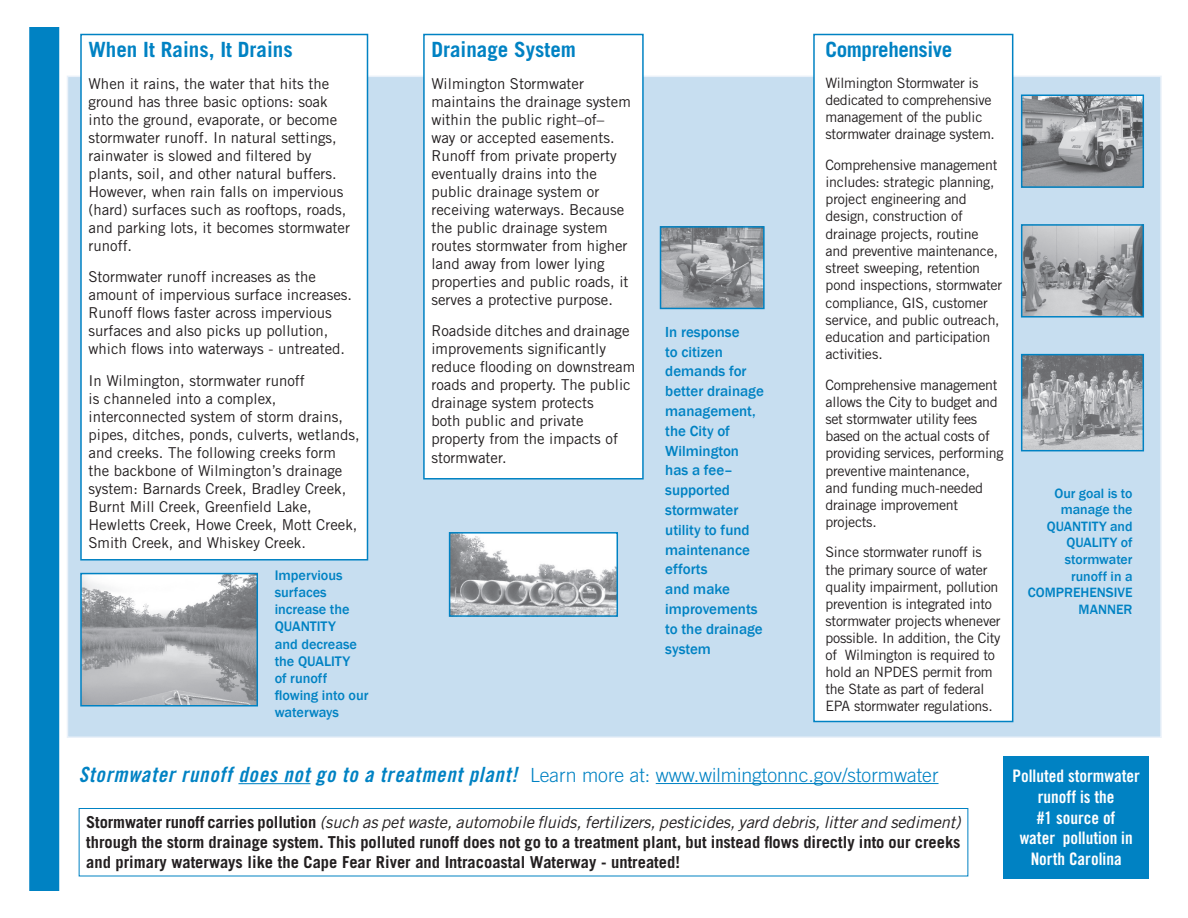
<style>
.page{position:relative;width:1188px;height:918px;background:#fff}
.page>*{position:absolute;margin:0;border:0;box-sizing:border-box;transform-origin:0 0}
.t1{font:21px "Trade Gothic LT Std Bd Cn 20 Obl";letter-spacing:.04em;color:#0082c3}
.t2{font:700 21px "Trade Gothic LT Std";color:#0082c3}
.t3{font:700 21px "Trade Gothic LT Std";letter-spacing:-.02em;color:#0082c3}
.t4{font:17.25px/20.7px "Trade Gothic LT Std Bd Cn 20";color:#fff;text-align:center}
.t5{font:700 16.5px/19.8px "Trade Gothic LT Std";color:#231f20;text-align:justify}
.t6{font:15px/18px "Trade Gothic LT Std";color:#231f20}
.t7{font:500 15px/19.8px "Franklin Gothic";color:#0082c3}
.t8{font:14.25px/17.1px "Trade Gothic LT Std";letter-spacing:-.02em;color:#231f20}
.t9{font:500 14.25px/17.1px "Franklin Gothic";color:#0082c3}
.t10{font:500 13.8px/16.6px "Franklin Gothic";color:#0082c3;text-align:right}
.s1{font-family:"Trade Gothic LT Std";font-weight:300;font-size:19.5px}
.s2{font-weight:400;font-style:italic}
</style>
<div class="page">
<div style="left:67px;top:76px;width:1095px;height:662px;background:#c7def0;border:2px solid #eaf1f9"></div>
<div style="left:29px;top:27px;width:30px;height:864px;background:#0082c3"></div>
<div style="left:79px;top:808px;width:889px;height:68px;border:1px solid #0082c3"></div>
<hr style="left:238px;top:783px;width:72px;height:1px;background:#0082c3">
<hr style="left:656px;top:783px;width:283px;height:1px;background:#0082c3">
<div style="left:1004px;top:756px;width:145px;height:122px;background:#0082c3"></div>
<div style="left:81px;top:34px;width:287px;height:526px;background:#fff"></div>
<div style="left:80px;top:34px;width:288px;height:527px;border:2px solid #0082c3"></div>
<img style="left:83px;top:576px;width:172px;height:127px">
<div style="left:80px;top:573px;width:178px;height:133px;border:2px solid #0082c3"></div>
<img style="left:452px;top:535px;width:163px;height:79px">
<div style="left:449px;top:532px;width:169px;height:85px;border:2px solid #0082c3"></div>
<div style="left:424px;top:34px;width:219px;height:445px;background:#fff"></div>
<div style="left:423px;top:34px;width:221px;height:446px;border:2px solid #0082c3"></div>
<img style="left:663px;top:229px;width:99px;height:77px">
<div style="left:660px;top:226px;width:105px;height:83px;border:2px solid #0082c3"></div>
<div style="left:814px;top:34px;width:199px;height:688px;background:#fff"></div>
<div style="left:813px;top:34px;width:200px;height:688px;border:2px solid #0082c3"></div>
<img style="left:1024px;top:357px;width:117px;height:91px">
<div style="left:1021px;top:354px;width:123px;height:97px;border:2px solid #0082c3"></div>
<img style="left:1024px;top:227px;width:117px;height:88px">
<div style="left:1021px;top:224px;width:123px;height:94px;border:2px solid #0082c3"></div>
<img style="left:1024px;top:98px;width:117px;height:87px">
<div style="left:1021px;top:95px;width:123px;height:93px;border:2px solid #0082c3"></div>
<h1 class="t2" style="left:88px;top:37px;width:206px">When It Rains, It Drains</h1>
<p class="t6" style="left:88px;top:74px;width:263px">When it rains, the water that hits the ground has three basic options: soak into the ground, evaporate, or become stormwater runoff. In natural settings, rainwater is slowed and filtered by plants, soil, and other natural buffers.<br>However, when rain falls on impervious (hard) surfaces such as rooftops, roads, and parking lots, it becomes stormwater runoff.</p>
<p class="t6" style="left:88px;top:268px;width:265px">Stormwater runoff increases as the amount of impervious surface increases.<br>Runoff flows faster across impervious surfaces and also picks up pollution, which flows into waterways - untreated.</p>
<p class="t6" style="left:88px;top:371px;width:273px">In Wilmington, stormwater runoff<br>is channeled into a complex, interconnected system of storm drains, pipes, ditches, ponds, culverts, wetlands, and creeks. The following creeks form the backbone of Wilmington’s drainage system: Barnards Creek, Bradley Creek, Burnt Mill Creek, Greenfield Lake, Hewletts Creek, Howe Creek, Mott Creek, Smith Creek, and Whiskey Creek.</p>
<p class="t9" style="left:275px;top:567px;width:95px">Impervious surfaces increase the<br>QUANTITY<br>and decrease the QUALITY<br>of runoff flowing into our waterways</p>
<h1 class="t2" style="left:431px;top:37px;width:146px">Drainage System</h1>
<p class="t6" style="left:431px;top:74px;width:201px">Wilmington Stormwater maintains the drainage system within the public right–of– way or accepted easements.<br>Runoff from private property eventually drains into the public drainage system or receiving waterways. Because the public drainage system routes stormwater from higher land away from lower lying properties and public roads, it serves a protective purpose.</p>
<p class="t6" style="left:431px;top:322px;width:205px">Roadside ditches and drainage improvements significantly reduce flooding on downstream roads and property. The public drainage system protects<br>both public and private property from the impacts of stormwater.</p>
<p class="t7" style="left:665px;top:322px;width:100px">In response<br>to citizen demands for better drainage management, the City of<br>Wilmington has a fee– supported stormwater utility to fund maintenance efforts<br>and make improvements to the drainage system</p>
<h1 class="t3" style="left:826px;top:37px;width:128px">Comprehensive</h1>
<p class="t8" style="left:826px;top:74px;width:171px">Wilmington Stormwater is dedicated to comprehensive management of the public stormwater drainage system.</p>
<p class="t8" style="left:826px;top:156px;width:178px">Comprehensive management includes: strategic planning, project engineering and design, construction of drainage projects, routine and preventive maintenance, street sweeping, retention pond inspections, stormwater compliance, GIS, customer service, and public outreach, education and participation activities.</p>
<p class="t8" style="left:826px;top:376px;width:180px">Comprehensive management allows the City to budget and set stormwater utility fees based on the actual costs of providing services, performing preventive maintenance,<br>and funding much-needed drainage improvement projects.</p>
<p class="t8" style="left:826px;top:544px;width:177px">Since stormwater runoff is the primary source of water quality impairment, pollution prevention is integrated into stormwater projects whenever possible. In addition, the City of Wilmington is required to hold an NPDES permit from the State as part of federal<br>EPA stormwater regulations.</p>
<p class="t10" style="left:1028px;top:485px;width:106px">Our goal is to manage the<br>QUANTITY and<br>QUALITY of stormwater runoff in a<br>COMPREHENSIVE<br>MANNER</p>
<h1 class="t1" style="left:79px;top:761px;width:861px">Stormwater runoff does not go to a treatment plant! <span class="s1">Learn more at: www.wilmingtonnc.gov/stormwater</span></h1>
<p class="t4" style="left:1012px;top:766px;width:129px">Polluted stormwater runoff is the<br>#1 source of<br>water pollution in<br>North Carolina</p>
<p class="t5" style="left:86px;top:812px;width:876px">Stormwater runoff carries pollution <span class="s2">(such as pet waste, automobile fluids, fertilizers, pesticides, yard debris, litter and sediment) </span>through the storm drainage system. This polluted runoff does not go to a treatment plant, but instead flows directly into our creeks and primary waterways like the Cape Fear River and Intracoastal Waterway - untreated!</p>
</div>
